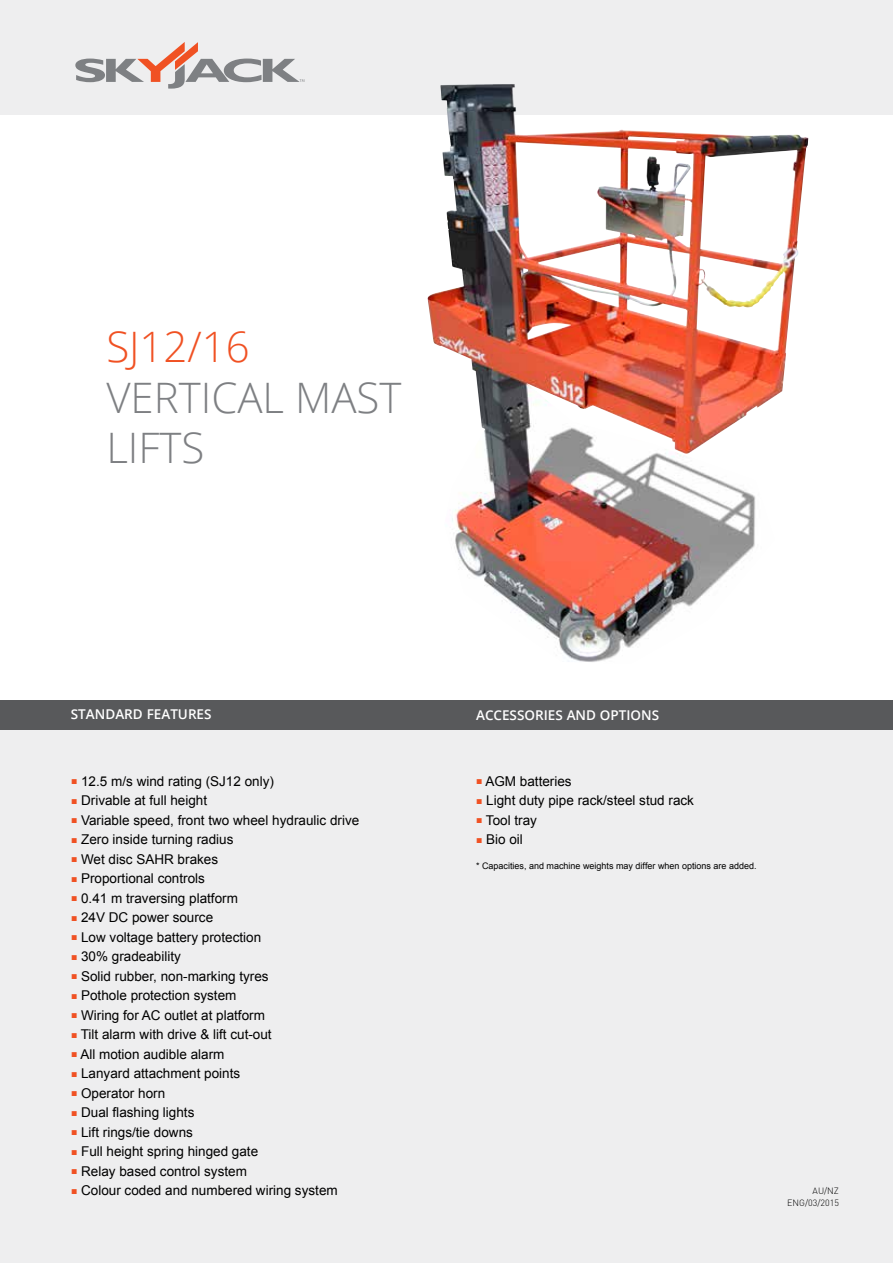
<style>
.page{position:relative;width:893px;height:1263px;background:#fff}
.page>*{position:absolute;margin:0;border:0;box-sizing:border-box;transform-origin:0 0}
.t1{font:300 42px/50.4px "Open Sans";color:#7e8083}
.t2{font:300 42px "Open Sans";color:#f05123}
.t3{font:13.5px "Arial";color:#000}
.t4{font:600 13.5px "Open Sans";color:#fff}
.t5{font:9px "Arial";color:#000}
.t6{font:300 9px/12px "DIN";color:#000;text-align:right}
.s1{font-size:10.5px;color:#f05123}
</style>
<div class="page">
<div style="left:0;top:0;width:893px;height:114px;background:#eeeeef"></div>
<div style="left:0;top:717px;width:893px;height:546px;background:#eeeeef"></div>
<svg style="left:75px;top:42px;width:229px;height:47px"></svg>
<div style="left:0;top:700px;width:893px;height:29px;background:#58595b"></div>
<img style="left:427px;top:84px;width:381px;height:578px">
<h1 class="t2" style="left:106px;top:318px;width:145px">SJ12/16</h1>
<h1 class="t1" style="left:106px;top:371px;width:297px">VERTICAL MAST<br>LIFTS</h1>
<p class="t4" style="left:71px;top:705px;width:142px">STANDARD FEATURES</p>
<p class="t4" style="left:476px;top:706px;width:185px">ACCESSORIES AND OPTIONS</p>
<p class="t3" style="left:71px;top:772px;width:204px"><span class="s1">■</span> 12.5 m/s wind rating (SJ12 only)</p>
<p class="t3" style="left:71px;top:792px;width:138px"><span class="s1">■</span> Drivable at full height</p>
<p class="t3" style="left:71px;top:811px;width:290px"><span class="s1">■</span> Variable speed, front two wheel hydraulic drive</p>
<p class="t3" style="left:71px;top:831px;width:164px"><span class="s1">■</span> Zero inside turning radius</p>
<p class="t3" style="left:71px;top:850px;width:149px"><span class="s1">■</span> Wet disc SAHR brakes</p>
<p class="t3" style="left:71px;top:870px;width:135px"><span class="s1">■</span> Proportional controls</p>
<p class="t3" style="left:71px;top:889px;width:168px"><span class="s1">■</span> 0.41 m traversing platform</p>
<p class="t3" style="left:71px;top:909px;width:144px"><span class="s1">■</span> 24V DC power source</p>
<p class="t3" style="left:71px;top:928px;width:192px"><span class="s1">■</span> Low voltage battery protection</p>
<p class="t3" style="left:71px;top:948px;width:111px"><span class="s1">■</span> 30% gradeability</p>
<p class="t3" style="left:71px;top:967px;width:199px"><span class="s1">■</span> Solid rubber, non-marking tyres</p>
<p class="t3" style="left:71px;top:987px;width:167px"><span class="s1">■</span> Pothole protection system</p>
<p class="t3" style="left:71px;top:1006px;width:195px"><span class="s1">■</span> Wiring for AC outlet at platform</p>
<p class="t3" style="left:71px;top:1026px;width:202px"><span class="s1">■</span> Tilt alarm with drive &amp; lift cut-out</p>
<p class="t3" style="left:71px;top:1045px;width:155px"><span class="s1">■</span> All motion audible alarm</p>
<p class="t3" style="left:71px;top:1065px;width:171px"><span class="s1">■</span> Lanyard attachment points</p>
<p class="t3" style="left:71px;top:1084px;width:96px"><span class="s1">■</span> Operator horn</p>
<p class="t3" style="left:71px;top:1104px;width:125px"><span class="s1">■</span> Dual flashing lights</p>
<p class="t3" style="left:71px;top:1123px;width:123px"><span class="s1">■</span> Lift rings/tie downs</p>
<p class="t3" style="left:71px;top:1143px;width:189px"><span class="s1">■</span> Full height spring hinged gate</p>
<p class="t3" style="left:71px;top:1162px;width:177px"><span class="s1">■</span> Relay based control system</p>
<p class="t3" style="left:71px;top:1182px;width:268px"><span class="s1">■</span> Colour coded and numbered wiring system</p>
<p class="t3" style="left:476px;top:772px;width:97px"><span class="s1">■</span> AGM batteries</p>
<p class="t3" style="left:476px;top:792px;width:219px"><span class="s1">■</span> Light duty pipe rack/steel stud rack</p>
<p class="t3" style="left:476px;top:811px;width:62px"><span class="s1">■</span> Tool tray</p>
<p class="t3" style="left:476px;top:831px;width:48px"><span class="s1">■</span> Bio oil</p>
<p class="t5" style="left:476px;top:860px;width:282px">* Capacities, and machine weights may differ when options are added.</p>
<p class="t6" style="left:787px;top:1185px;width:53px">AU/NZ<br>ENG/03/2015</p>
</div>
